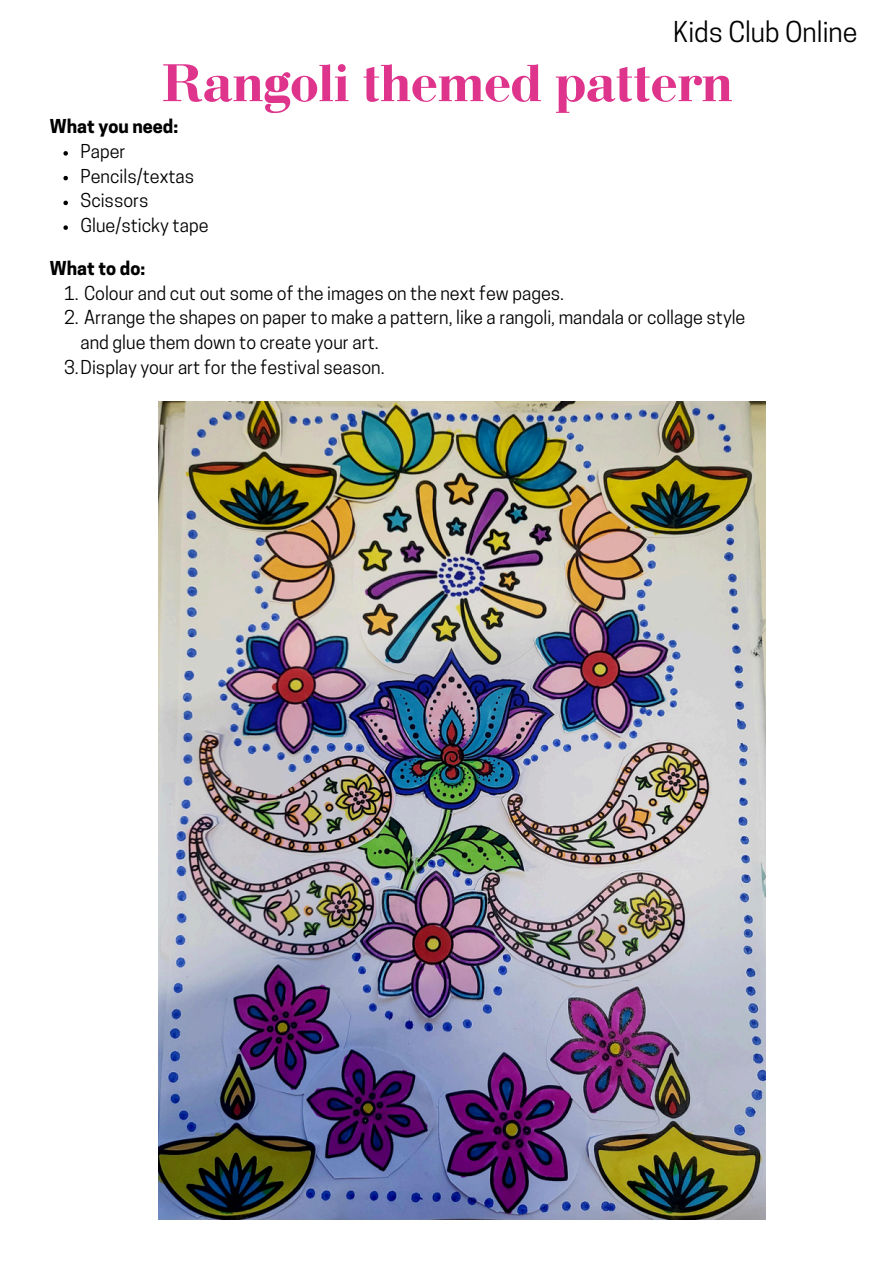
<style>
.page{position:relative;width:894px;height:1264px;background:#fff}
.page>*{position:absolute;margin:0;border:0;box-sizing:border-box;transform-origin:0 0}
.t1{font:700 56.25px "Bodoni";color:#de348c}
.t2{font:27px "Cooper Hewitt";color:#000}
.t3{font:18px/24.8px "Cooper Hewitt";color:#000}
.t4{font:700 18px "Cooper Hewitt";color:#000}
</style>
<div class="page">
<img style="left:158px;top:401px;width:607px;height:818px">
<svg style="left:63px;top:151px;width:5px;height:5px"></svg>
<svg style="left:63px;top:176px;width:5px;height:4px"></svg>
<svg style="left:63px;top:201px;width:5px;height:4px"></svg>
<svg style="left:63px;top:225px;width:5px;height:5px"></svg>
<h1 class="t2" style="left:673px;top:22px;width:186px">Kids Club Online</h1>
<h3 class="t1" style="left:161px;top:48px;width:573px">Rangoli themed pattern</h3>
<h3 class="t4" style="left:50px;top:120px;width:130px">What you need:</h3>
<p class="t3" style="left:80px;top:141px;width:46px">Paper</p>
<p class="t3" style="left:80px;top:166px;width:115px">Pencils/textas</p>
<p class="t3" style="left:80px;top:190px;width:70px">Scissors</p>
<p class="t3" style="left:80px;top:215px;width:129px">Glue/sticky tape</p>
<p class="t4" style="left:50px;top:261px;width:97px">What to do:</p>
<p class="t3" style="left:64px;top:283px;width:501px">1. Colour and cut out some of the images on the next few pages.</p>
<p class="t3" style="left:80px;top:307px;width:666px;text-indent:-17px">2. Arrange the shapes on paper to make a pattern, like a rangoli, mandala or collage style and glue them down to create your art.</p>
<p class="t3" style="left:64px;top:357px;width:322px">3.Display your art for the festival season.</p>
</div>
